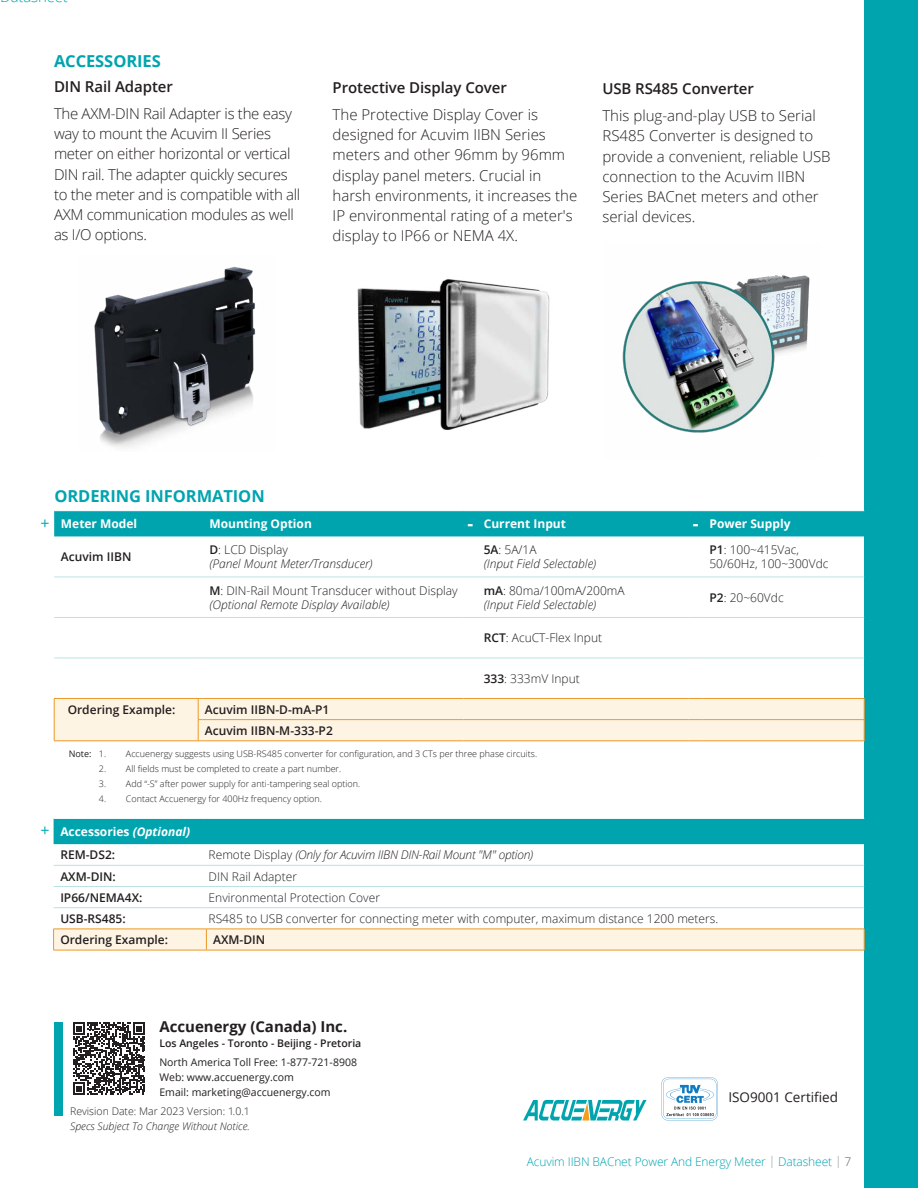
<style>
.page{position:relative;width:918px;height:1188px;background:#fff}
.page>*{position:absolute;margin:0;border:0;box-sizing:border-box;transform-origin:0 0}
.t1{font:700 16.5px "Open Sans";letter-spacing:-.005em;color:#00a4af}
.t2{font:15.9px "Open Sans";color:#00aeb8}
.t3{font:300 15px/20.2px "Open Sans";color:#231f20}
.t4{font:300 15px/20.2px "Open Sans";letter-spacing:-.02em;color:#231f20}
.t5{font:600 15px "Open Sans";letter-spacing:-.005em;color:#231f20}
.t6{font:700 15px "Open Sans";color:#231f20}
.t7{font:13.5px "Open Sans";color:#231f20}
.t8{font:300 12px/14.4px "Open Sans";color:#231f20}
.t9{font:600 12px/21.1px "Open Sans";color:#231f20}
.t10{font:italic 300 12px/14.4px "Open Sans";color:#231f20}
.t11{font:700 12px/23.4px "Open Sans";color:#fff}
.t12{font:italic 300 12px "Open Sans";letter-spacing:-.02em;color:#231f20}
.t13{font:300 12px "Open Sans";letter-spacing:-.01em;color:#00a4af}
.t14{font:10.5px/15px "Open Sans";color:#231f20}
.t15{font:600 10.5px "Open Sans";color:#231f20}
.t16{font:italic 300 10.5px "Open Sans";color:#231f20}
.t17{font:300 10.5px "Open Sans";color:#231f20}
.t18{font:300 9px "Open Sans";color:#231f20}
.t19{font:9px "Open Sans";color:#231f20}
.s1{font-size:18px}
.s2{font-weight:600;font-style:normal}
.s3{font-style:normal}
.s4{font-weight:600}
.s5{font-style:italic}
.s6{font-weight:300}
.s7{font-weight:400;font-size:15.9px;color:#00aeb8}
.s8{font-weight:600;color:#231f20}
.s9{color:#939598}
.s10{color:#636366}
</style>
<div class="page">
<div style="left:864px;top:0;width:54px;height:1188px;background:#00a4af"></div>
<div style="left:54px;top:510px;width:810px;height:26px;background:#00a4af"></div>
<hr style="left:703px;top:510px;width:161px;height:1px;background:#fff">
<hr style="left:54px;top:577px;width:144px;height:1px;background:#b9e1e6">
<hr style="left:203px;top:577px;width:261px;height:1px;background:#b9e1e6">
<svg style="left:464px;top:577px;width:13px;height:1px"></svg>
<hr style="left:477px;top:577px;width:212px;height:1px;background:#b9e1e6">
<svg style="left:689px;top:577px;width:14px;height:1px"></svg>
<hr style="left:703px;top:577px;width:161px;height:1px;background:#b9e1e6">
<hr style="left:54px;top:617px;width:144px;height:1px;background:#b9e1e6">
<hr style="left:203px;top:617px;width:261px;height:1px;background:#b9e1e6">
<svg style="left:464px;top:617px;width:13px;height:1px"></svg>
<hr style="left:477px;top:617px;width:212px;height:1px;background:#b9e1e6">
<svg style="left:689px;top:617px;width:14px;height:1px"></svg>
<hr style="left:703px;top:617px;width:161px;height:1px;background:#b9e1e6">
<hr style="left:54px;top:658px;width:144px;height:1px;background:#b9e1e6">
<hr style="left:203px;top:658px;width:261px;height:1px;background:#b9e1e6">
<svg style="left:464px;top:658px;width:13px;height:1px"></svg>
<hr style="left:477px;top:658px;width:212px;height:1px;background:#b9e1e6">
<svg style="left:689px;top:658px;width:14px;height:1px"></svg>
<hr style="left:703px;top:658px;width:161px;height:1px;background:#b9e1e6">
<svg style="left:54px;top:698px;width:811px;height:44px;background:#fceed7"></svg>
<hr style="left:703px;top:741px;width:161px;height:1px;background:#ec9825">
<div style="left:54px;top:1022px;width:9px;height:94px;background:#00a4af"></div>
<svg style="left:523px;top:1100px;width:123px;height:20px"></svg>
<div style="left:54px;top:818px;width:810px;height:26px;background:#00a4af"></div>
<hr style="left:206px;top:818px;width:658px;height:1px;background:#fff">
<hr style="left:54px;top:865px;width:148px;height:1px;background:#b9e1e6">
<hr style="left:206px;top:865px;width:658px;height:1px;background:#b9e1e6">
<hr style="left:54px;top:886px;width:148px;height:1px;background:#b9e1e6">
<hr style="left:206px;top:886px;width:658px;height:1px;background:#b9e1e6">
<hr style="left:54px;top:907px;width:148px;height:1px;background:#b9e1e6">
<hr style="left:206px;top:907px;width:658px;height:1px;background:#b9e1e6">
<svg style="left:53px;top:929px;width:812px;height:22px;background:#fdefda"></svg>
<hr style="left:206px;top:950px;width:658px;height:1px;background:#ec9825">
<img style="left:94px;top:266px;width:162px;height:182px">
<img style="left:622px;top:275px;width:188px;height:158px">
<img style="left:357px;top:279px;width:193px;height:151px">
<svg style="left:661px;top:1077px;width:57px;height:44px"></svg>
<svg style="left:73px;top:1022px;width:72px;height:73px"></svg>
<p class="t1" style="left:54px;top:49px;width:108px">ACCESSORIES</p>
<p class="t5" style="left:54px;top:76px;width:120px">DIN Rail Adapter</p>
<p class="t4" style="left:54px;top:103px;width:248px">The AXM-DIN Rail Adapter is the easy way to mount the Acuvim II Series meter on either horizontal or vertical DIN rail. The adapter quickly secures to the meter and is compatible with all AXM communication modules as well as I/O options.</p>
<p class="t5" style="left:333px;top:77px;width:176px">Protective Display Cover</p>
<p class="t3" style="left:333px;top:104px;width:246px">The Protective Display Cover is designed for Acuvim IIBN Series meters and other 96mm by 96mm display panel meters. Crucial in harsh environments, it increases the<br>IP environmental rating of a meter's display to IP66 or NEMA 4X.</p>
<p class="t5" style="left:602px;top:78px;width:153px">USB RS485 Converter</p>
<p class="t3" style="left:602px;top:105px;width:230px">This plug-and-play USB to Serial<br>RS485 Converter is designed to provide a convenient, reliable USB connection to the Acuvim IIBN<br>Series BACnet meters and other serial devices.</p>
<p class="t1" style="left:54px;top:484px;width:212px">ORDERING INFORMATION</p>
<p class="t2" style="left:40px;top:513px;width:11px">+</p>
<p class="t11" style="left:61px;top:512px;width:78px">Meter Model</p>
<p class="t11" style="left:209px;top:512px;width:104px">Mounting Option</p>
<p class="t11" style="left:467px;top:512px;width:100px"><span class="s1">-</span> Current Input</p>
<p class="t11" style="left:693px;top:512px;width:99px"><span class="s1">-</span> Power Supply</p>
<p class="t9" style="left:61px;top:546px;width:72px">Acuvim IIBN</p>
<p class="t10" style="left:209px;top:542px;width:165px"><span class="s2">D</span><span class="s3">: LCD Display<br></span>(Panel Mount Meter/Transducer)</p>
<p class="t10" style="left:484px;top:542px;width:114px"><span class="s2">5A</span><span class="s3">: 5A/1A<br></span>(Input Field Selectable)</p>
<p class="t8" style="left:709px;top:542px;width:121px"><span class="s4">P1</span>: 100~415Vac,<br>50/60Hz, 100~300Vdc</p>
<p class="t8" style="left:209px;top:583px;width:250px"><span class="s4">M</span>: DIN-Rail Mount Transducer without Display <span class="s5">(Optional Remote Display Available)</span></p>
<p class="t10" style="left:484px;top:583px;width:142px"><span class="s2">mA</span><span class="s3">: 80ma/100mA/200mA </span>(Input Field Selectable)</p>
<p class="t8" style="left:709px;top:590px;width:76px"><span class="s4">P2</span>: 20~60Vdc</p>
<p class="t8" style="left:484px;top:630px;width:120px"><span class="s4">RCT</span>: AcuCT-Flex Input</p>
<p class="t8" style="left:484px;top:671px;width:98px"><span class="s4">333</span>: 333mV Input</p>
<p class="t9" style="left:68px;top:698px;width:109px">Ordering Example:</p>
<p class="t9" style="left:205px;top:698px;width:129px">Acuvim IIBN-D-mA-P1<br>Acuvim IIBN-M-333-P2</p>
<p class="t19" style="left:69px;top:747px;width:39px">Note: <span class="s6">1.</span></p>
<p class="t18" style="left:126px;top:747px;width:413px">Accuenergy suggests using USB-RS485 converter for configuration, and 3 CTs per three phase circuits.</p>
<p class="t18" style="left:99px;top:762px;width:244px">2. All fields must be completed to create a part number.</p>
<p class="t18" style="left:99px;top:777px;width:263px">3. Add “-S” after power supply for anti-tampering seal option.</p>
<p class="t18" style="left:99px;top:792px;width:225px">4. Contact Accuenergy for 400Hz frequency option.</p>
<p class="t11" style="left:60px;top:820px;width:131px;text-indent:-20px"><span class="s7">+</span> Accessories <span class="s5">(Optional)<br></span><span class="s8">REM-DS2:</span></p>
<p class="t12" style="left:209px;top:847px;width:326px"><span class="s3">Remote Display</span> (Only for Acuvim IIBN DIN-Rail Mount "M" option)</p>
<p class="t9" style="left:60px;top:865px;width:57px">AXM-DIN:</p>
<p class="t8" style="left:209px;top:869px;width:90px">DIN Rail Adapter</p>
<p class="t9" style="left:60px;top:887px;width:84px">IP66/NEMA4X:</p>
<p class="t8" style="left:209px;top:890px;width:173px">Environmental Protection Cover</p>
<p class="t9" style="left:60px;top:908px;width:67px">USB-RS485:</p>
<p class="t8" style="left:209px;top:911px;width:511px">RS485 to USB converter for connecting meter with computer, maximum distance 1200 meters.</p>
<p class="t9" style="left:60px;top:929px;width:109px">Ordering Example:</p>
<p class="t9" style="left:213px;top:929px;width:54px">AXM-DIN</p>
<p class="t6" style="left:159px;top:1016px;width:189px">Accuenergy (Canada) Inc.</p>
<p class="t15" style="left:159px;top:1036px;width:203px">Los Angeles - Toronto - Beijing - Pretoria</p>
<p class="t14" style="left:159px;top:1054px;width:199px">North America Toll Free: 1-877-721-8908<br>Web: www.accuenergy.com<br>Email: marketing@accuenergy.com</p>
<p class="t17" style="left:70px;top:1104px;width:181px">Revision Date: Mar 2023 Version: 1.0.1</p>
<p class="t16" style="left:70px;top:1119px;width:181px">Specs Subject To Change Without Notice.</p>
<p class="t7" style="left:728px;top:1088px;width:111px">ISO9001 Certified</p>
<p class="t13" style="left:527px;top:1153px;width:326px">Acuvim IIBN BACnet Power And Energy Meter <span class="s9">|</span> Datasheet <span class="s9">|</span> <span class="s10">7</span></p>
</div>
